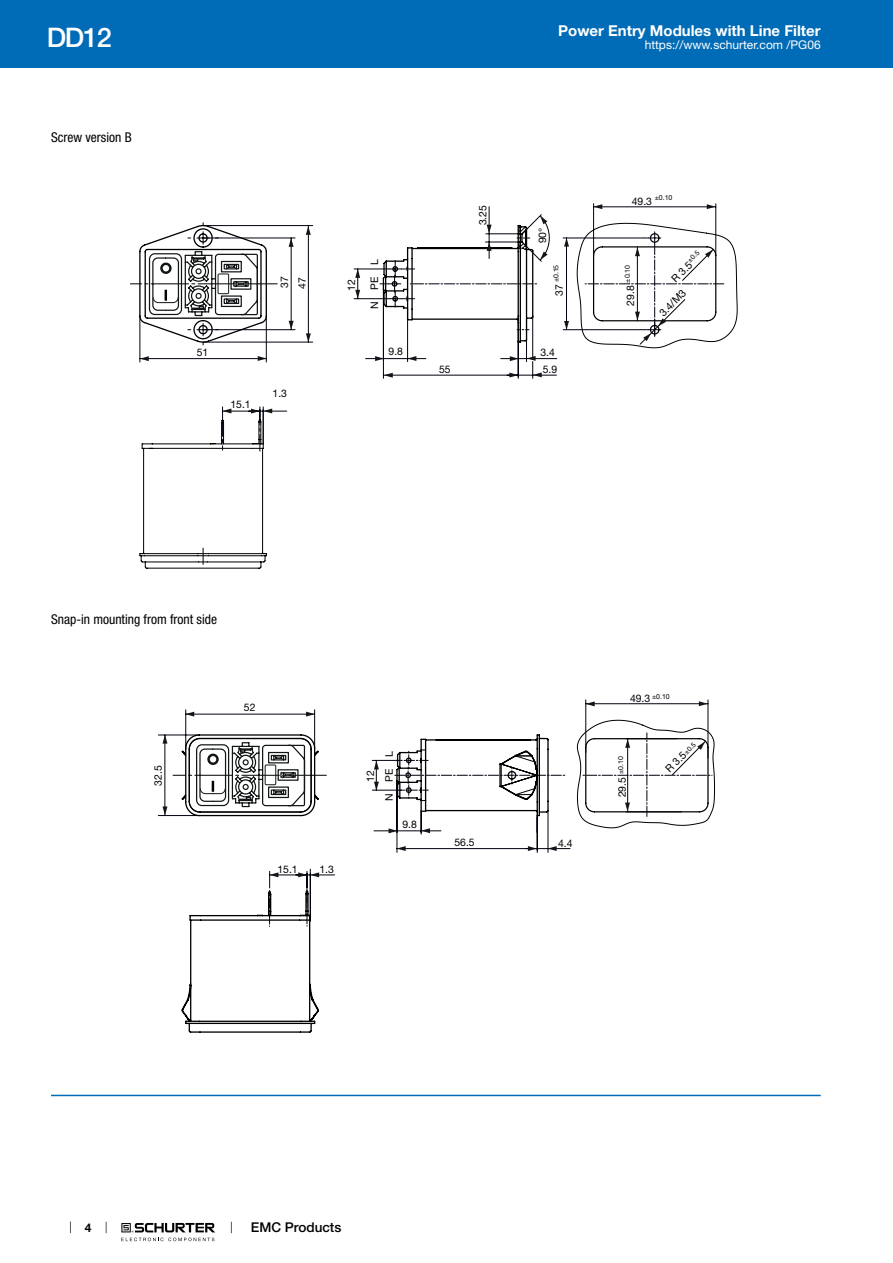
<style>
.page{position:relative;width:893px;height:1263px;background:#fff}
.page>*{position:absolute;margin:0;border:0;box-sizing:border-box;transform-origin:0 0}
.t1{font:500 27px "Helvetica Neue LT";color:#fff}
.t2{font:700 15px "Helvetica Neue LT";color:#fff}
.t3{font:condensed 13.5px "Helvetica Neue LT";color:#000}
.t4{font:500 13.5px "Helvetica Neue LT";color:#000}
.t5{font:12px "Helvetica Neue LT";color:#fff}
.t6{font:700 12px "Helvetica Neue LT";color:#000}
.t7{font:10.5px/15.1px "Helvetica Neue LT";color:#000}
.t8{font:6.9px "Helvetica Neue LT";color:#000}
.s1{font-size:10.5px}
</style>
<div class="page">
<svg style="left:70px;top:1221px;width:1px;height:12px"></svg>
<svg style="left:121px;top:1223px;width:94px;height:18px"></svg>
<div style="left:0;top:0;width:893px;height:68px;background:#006bb6"></div>
<svg style="left:140px;top:203px;width:576px;height:211px"></svg>
<svg style="left:130px;top:223px;width:147px;height:122px"></svg>
<svg style="left:564px;top:238px;width:5px;height:9px"></svg>
<svg style="left:564px;top:321px;width:5px;height:9px"></svg>
<svg style="left:577px;top:223px;width:160px;height:125px"></svg>
<svg style="left:593px;top:204px;width:9px;height:5px"></svg>
<svg style="left:527px;top:356px;width:9px;height:5px"></svg>
<svg style="left:533px;top:372px;width:9px;height:5px"></svg>
<svg style="left:384px;top:373px;width:9px;height:5px"></svg>
<svg style="left:140px;top:356px;width:9px;height:5px"></svg>
<svg style="left:407px;top:356px;width:9px;height:5px"></svg>
<svg style="left:306px;top:333px;width:5px;height:9px"></svg>
<svg style="left:289px;top:321px;width:5px;height:9px"></svg>
<svg style="left:355px;top:290px;width:5px;height:9px"></svg>
<svg style="left:355px;top:269px;width:5px;height:9px"></svg>
<svg style="left:306px;top:226px;width:5px;height:9px"></svg>
<svg style="left:289px;top:238px;width:5px;height:9px"></svg>
<svg style="left:707px;top:204px;width:9px;height:5px"></svg>
<svg style="left:510px;top:356px;width:9px;height:5px"></svg>
<svg style="left:509px;top:373px;width:9px;height:4px"></svg>
<svg style="left:375px;top:356px;width:9px;height:5px"></svg>
<svg style="left:258px;top:356px;width:9px;height:5px"></svg>
<svg style="left:139px;top:408px;width:133px;height:161px"></svg>
<hr style="left:489px;top:207px;width:1px;height:51px;background:#00000f">
<svg style="left:380px;top:215px;width:170px;height:128px"></svg>
<hr style="left:397px;top:848px;width:140px;height:1px;background:#00000f">
<hr style="left:397px;top:781px;width:1px;height:71px;background:#00000f">
<hr style="left:165px;top:735px;width:1px;height:80px;background:#00000f">
<hr style="left:158px;top:735px;width:41px;height:1px;background:#00000f">
<hr style="left:158px;top:815px;width:41px;height:1px;background:#00000f">
<hr style="left:548px;top:812px;width:1px;height:40px;background:#00000f">
<hr style="left:537px;top:817px;width:1px;height:35px;background:#00000f">
<hr style="left:270px;top:875px;width:65px;height:1px;background:#00000f">
<hr style="left:186px;top:714px;width:129px;height:1px;background:#00000f">
<hr style="left:314px;top:710px;width:1px;height:38px;background:#00000f">
<hr style="left:185px;top:710px;width:1px;height:38px;background:#00000f">
<hr style="left:310px;top:869px;width:1px;height:51px;background:#00000f">
<hr style="left:586px;top:703px;width:122px;height:1px;background:#00000f">
<hr style="left:708px;top:700px;width:1px;height:58px;background:#00000f">
<hr style="left:585px;top:700px;width:1px;height:52px;background:#00000f">
<svg style="left:586px;top:701px;width:9px;height:5px"></svg>
<svg style="left:699px;top:701px;width:9px;height:5px"></svg>
<svg style="left:577px;top:720px;width:138px;height:108px"></svg>
<svg style="left:397px;top:846px;width:9px;height:5px"></svg>
<svg style="left:181px;top:871px;width:139px;height:162px"></svg>
<svg style="left:163px;top:806px;width:4px;height:9px"></svg>
<svg style="left:163px;top:735px;width:4px;height:9px"></svg>
<svg style="left:306px;top:712px;width:9px;height:5px"></svg>
<svg style="left:185px;top:712px;width:9px;height:5px"></svg>
<svg style="left:372px;top:734px;width:193px;height:100px"></svg>
<svg style="left:526px;top:846px;width:44px;height:5px"></svg>
<svg style="left:173px;top:734px;width:153px;height:83px"></svg>
<hr style="left:51px;top:1095px;width:770px;height:1px;background:#006bb6">
<h1 class="t1" style="left:47px;top:21px;width:66px">DD12</h1>
<p class="t3" style="left:51px;top:130px;width:82px">Screw version B</p>
<h2 class="t2" style="left:558px;top:21px;width:264px">Power Entry Modules with Line Filter</h2>
<p class="t5" style="left:645px;top:38px;width:178px">https://www.schurter.com /PG06</p>
<p class="t7" style="left:197px;top:344px;width:13px">51</p>
<p class="t7" style="left:230px;top:397px;width:22px">15.1</p>
<p class="t7" style="left:276px;top:289px;width:14px;line-height:17.5px;rotate:-90deg">37<br>47</p>
<p class="t7" style="left:344px;top:291px;width:13px;rotate:-90deg">12</p>
<p class="t7" style="left:367px;top:309px;width:51px;rotate:-90deg">N PE L</p>
<p class="t7" style="left:273px;top:386px;width:16px">1.3</p>
<p class="t7" style="left:389px;top:344px;width:16px">9.8</p>
<p class="t7" style="left:475px;top:225px;width:22px;rotate:-90deg">3.25</p>
<p class="t7" style="left:439px;top:361px;width:13px">55</p>
<p class="t7" style="left:535px;top:243px;width:17px;rotate:-90deg">90°</p>
<p class="t8" style="left:552px;top:282px;width:19px;rotate:-90deg">±0.15</p>
<p class="t7" style="left:551px;top:296px;width:13px;rotate:-90deg">37</p>
<p class="t7" style="left:540px;top:344px;width:18px;line-height:16.2px">3.4<br>5.9</p>
<p class="t8" style="left:632px;top:194px;width:42px"><span class="s1">49.3</span> ±0.10</p>
<p class="t8" style="left:686px;top:258px;width:15px;rotate:-45deg">±0.5</p>
<p class="t8" style="left:623px;top:306px;width:42px;rotate:-90deg"><span class="s1">29.8</span> ±0.10</p>
<p class="t7" style="left:645px;top:298px;width:58px;text-indent:32px;rotate:-45deg">R 3.5<br>3.4/M3</p>
<p class="t3" style="left:51px;top:611px;width:168px">Snap-in mounting from front side</p>
<p class="t7" style="left:150px;top:786px;width:22px;rotate:-90deg">32.5</p>
<p class="t7" style="left:244px;top:700px;width:13px">52</p>
<p class="t7" style="left:277px;top:861px;width:22px">15.1</p>
<p class="t7" style="left:319px;top:861px;width:16px">1.3</p>
<p class="t7" style="left:363px;top:782px;width:13px;rotate:-90deg">12</p>
<p class="t7" style="left:381px;top:801px;width:51px;rotate:-90deg">N PE L</p>
<p class="t7" style="left:402px;top:816px;width:16px">9.8</p>
<p class="t7" style="left:454px;top:834px;width:22px">56.5</p>
<p class="t7" style="left:558px;top:835px;width:16px">4.4</p>
<p class="t8" style="left:652px;top:692px;width:19px">±0.10</p>
<p class="t7" style="left:630px;top:691px;width:22px">49.3</p>
<p class="t8" style="left:617px;top:774px;width:19px;rotate:-90deg">±0.10</p>
<p class="t7" style="left:614px;top:797px;width:22px;rotate:-90deg">29.5</p>
<p class="t8" style="left:682px;top:750px;width:15px;rotate:-45deg">±0.5</p>
<p class="t7" style="left:662px;top:765px;width:26px;rotate:-45deg">R 3.5</p>
<p class="t6" style="left:85px;top:1220px;width:8px">4</p>
<p class="t4" style="left:251px;top:1219px;width:92px">EMC Products</p>
</div>
